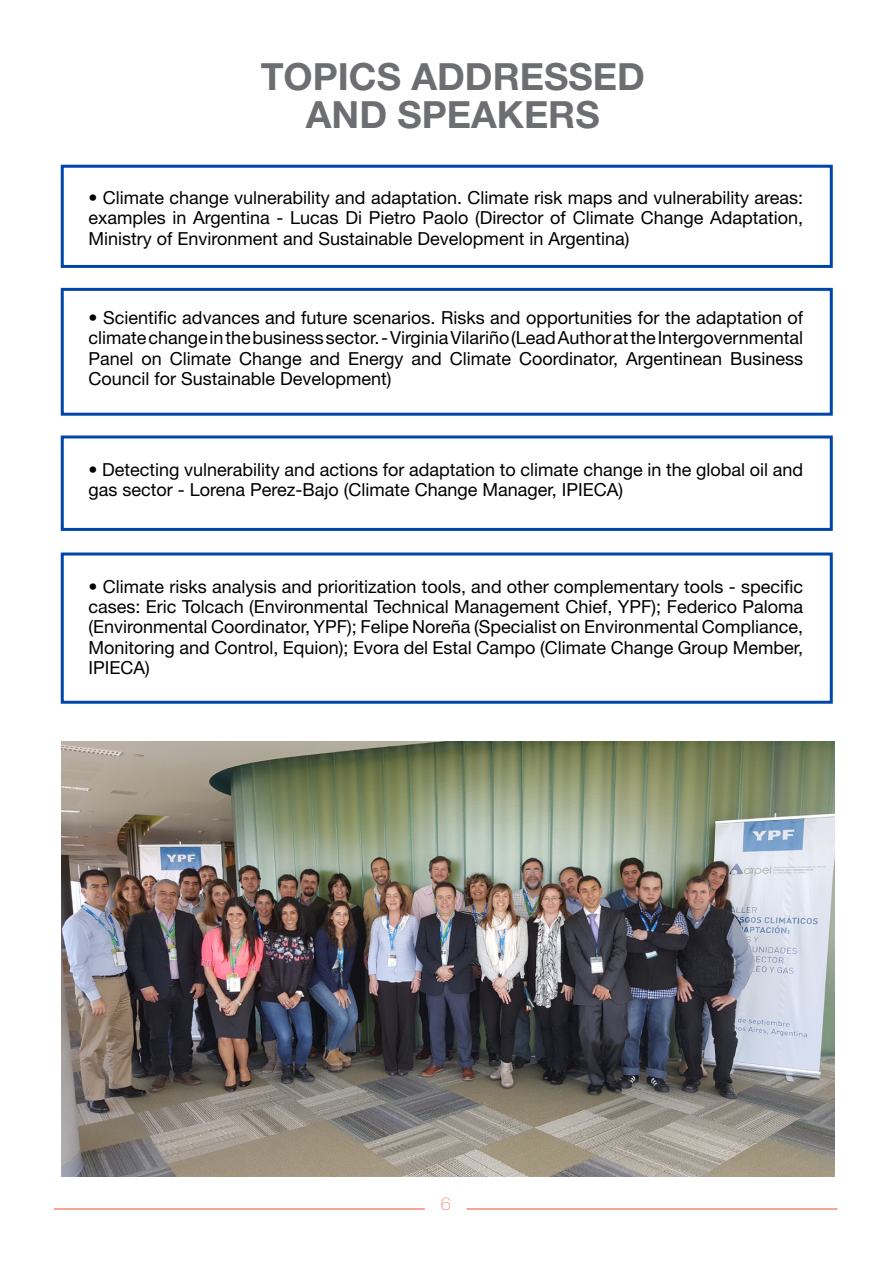
<style>
.page{position:relative;width:893px;height:1263px;background:#fff}
.page>*{position:absolute;margin:0;border:0;box-sizing:border-box;transform-origin:0 0}
.t1{font:700 37.5px/38.4px "Helvetica Neue LT Std";color:#6d6e71;text-align:center}
.t2{font:18px/20.4px "Helvetica Neue LT Std";color:#000;text-align:justify}
.t3{font:100 18px "Helvetica Neue LT Std";color:#f68974}
</style>
<div class="page">
<hr style="left:54px;top:1208px;width:371px;height:2px;background:#f68974">
<hr style="left:467px;top:1208px;width:370px;height:2px;background:#f68974">
<img style="left:62px;top:741px;width:773px;height:435px">
<div style="left:61px;top:165px;width:772px;height:103px;border:3px solid #0045aa"></div>
<div style="left:61px;top:288px;width:772px;height:128px;border:3px solid #0045aa"></div>
<div style="left:61px;top:435px;width:772px;height:96px;border:3px solid #0045aa"></div>
<div style="left:61px;top:552px;width:772px;height:152px;border:3px solid #0045aa"></div>
<h1 class="t1" style="left:261px;top:56px;width:386px">TOPICS ADDRESSED<br>AND SPEAKERS</h1>
<p class="t2" style="left:88px;top:187px;width:716px">• Climate change vulnerability and adaptation. Climate risk maps and vulnerability areas: examples in Argentina - Lucas Di Pietro Paolo (Director of Climate Change Adaptation, Ministry of Environment and Sustainable Development in Argentina)</p>
<p class="t2" style="left:88px;top:307px;width:716px">• Scientific advances and future scenarios. Risks and opportunities for the adaptation of climate change in the business sector. - Virginia Vilariño (Lead Author at the Intergovernmental Panel on Climate Change and Energy and Climate Coordinator, Argentinean Business Council for Sustainable Development)</p>
<p class="t2" style="left:88px;top:459px;width:716px">• Detecting vulnerability and actions for adaptation to climate change in the global oil and gas sector - Lorena Perez-Bajo (Climate Change Manager, IPIECA)</p>
<p class="t2" style="left:88px;top:576px;width:716px">• Climate risks analysis and prioritization tools, and other complementary tools - specific cases: Eric Tolcach (Environmental Technical Management Chief, YPF); Federico Paloma (Environmental Coordinator, YPF); Felipe Noreña (Specialist on Environmental Compliance, Monitoring and Control, Equion); Evora del Estal Campo (Climate Change Group Member, IPIECA)</p>
<p class="t3" style="left:441px;top:1193px;width:12px">6</p>
</div>
